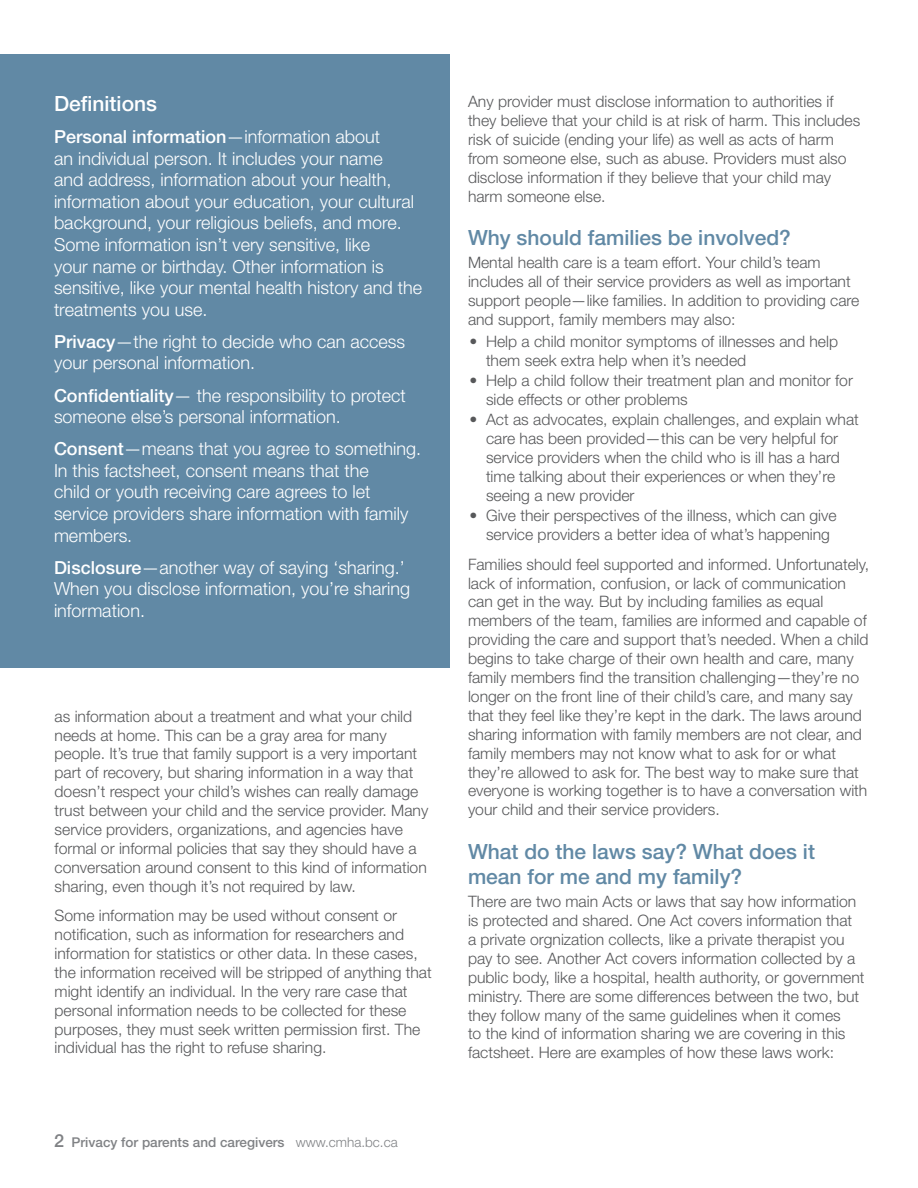
<style>
.page{position:relative;width:918px;height:1188px;background:#fff}
.page>*{position:absolute;margin:0;border:0;box-sizing:border-box;transform-origin:0 0}
.t1{font:500 21px/25.2px "Helvetica Neue LT Std";color:#6189a5}
.t2{font:500 21px "Helvetica Neue LT Std";color:#fff}
.t3{font:300 18px/21.6px "Helvetica Neue LT Std";color:#fff}
.t4{font:300 15.75px/18.9px "Helvetica Neue LT Std";color:#57585a}
.t5{font:500 13.5px "Helvetica Neue LT Std";color:#808285}
.s1{font-weight:500}
.s2{font-size:18px}
.s3{font-weight:300}
</style>
<div class="page">
<div style="left:0;top:54px;width:450px;height:614px;background:#6189a5"></div>
<p class="t2" style="left:54px;top:91px;width:105px">Definitions</p>
<p class="t3" style="left:54px;top:125px;width:370px"><span class="s1">Personal information</span>—information about<br>an individual person. It includes your name<br>and address, information about your health, information about your education, your cultural background, your religious beliefs, and more.<br>Some information isn’t very sensitive, like<br>your name or birthday. Other information is sensitive, like your mental health history and the treatments you use.</p>
<p class="t3" style="left:54px;top:330px;width:353px"><span class="s1">Privacy</span>—the right to decide who can access your personal information.</p>
<p class="t3" style="left:54px;top:384px;width:353px"><span class="s1">Confidentiality</span>— the responsibility to protect someone else’s personal information.</p>
<p class="t3" style="left:54px;top:438px;width:369px"><span class="s1">Consent</span>—means that you agree to something.<br>In this factsheet, consent means that the<br>child or youth receiving care agrees to let service providers share information with family members.</p>
<p class="t3" style="left:54px;top:556px;width:358px"><span class="s1">Disclosure</span>—another way of saying ‘sharing.’<br>When you disclose information, you’re sharing information.</p>
<p class="t4" style="left:55px;top:706px;width:375px">as information about a treatment and what your child needs at home. This can be a gray area for many people. It’s true that family support is a very important part of recovery, but sharing information in a way that doesn’t respect your child’s wishes can really damage trust between your child and the service provider. Many service providers, organizations, and agencies have formal or informal policies that say they should have a conversation around consent to this kind of information sharing, even though it’s not required by law.</p>
<p class="t4" style="left:55px;top:906px;width:379px">Some information may be used without consent or notification, such as information for researchers and information for statistics or other data. In these cases, the information received will be stripped of anything that might identify an individual. In the very rare case that personal information needs to be collected for these purposes, they must seek written permission first. The individual has the right to refuse sharing.</p>
<p class="t5" style="left:54px;top:1134px;width:345px"><span class="s2">2</span> Privacy for parents and caregivers <span class="s3">www.cmha.bc.ca</span></p>
<p class="t4" style="left:468px;top:92px;width:394px">Any provider must disclose information to authorities if they believe that your child is at risk of harm. This includes risk of suicide (ending your life) as well as acts of harm from someone else, such as abuse. Providers must also disclose information if they believe that your child may harm someone else.</p>
<p class="t1" style="left:468px;top:225px;width:324px">Why should families be involved?</p>
<p class="t4" style="left:468px;top:253px;width:393px">Mental health care is a team effort. Your child’s team includes all of their service providers as well as important support people—like families. In addition to providing care and support, family members may also:</p>
<p class="t4" style="left:486px;top:331px;width:354px;text-indent:-16px">• Help a child monitor symptoms of illnesses and help them seek extra help when it’s needed</p>
<p class="t4" style="left:486px;top:371px;width:369px;text-indent:-16px">• Help a child follow their treatment plan and monitor for side effects or other problems</p>
<p class="t4" style="left:486px;top:410px;width:374px;text-indent:-16px">• Act as advocates, explain challenges, and explain what care has been provided—this can be very helpful for service providers when the child who is ill has a hard time talking about their experiences or when they’re seeing a new provider</p>
<p class="t4" style="left:486px;top:506px;width:352px;text-indent:-16px">• Give their perspectives of the illness, which can give service providers a better idea of what’s happening</p>
<p class="t4" style="left:468px;top:554px;width:403px">Families should feel supported and informed. Unfortunately, lack of information, confusion, or lack of communication can get in the way. But by including families as equal members of the team, families are informed and capable of providing the care and support that’s needed. When a child begins to take charge of their own health and care, many family members find the transition challenging—they’re no longer on the front line of their child’s care, and many say that they feel like they’re kept in the dark. The laws around sharing information with family members are not clear, and family members may not know what to ask for or what they’re allowed to ask for. The best way to make sure that everyone is working together is to have a conversation with your child and their service providers.</p>
<p class="t1" style="left:468px;top:838px;width:349px">What do the laws say? What does it mean for me and my family?</p>
<p class="t4" style="left:468px;top:892px;width:398px">There are two main Acts or laws that say how information is protected and shared. One Act covers information that<br>a private orgnization collects, like a private therapist you pay to see. Another Act covers information collected by a public body, like a hospital, health authority, or government ministry. There are some differences between the two, but they follow many of the same guidelines when it comes<br>to the kind of information sharing we are covering in this factsheet. Here are examples of how these laws work:</p>
</div>
